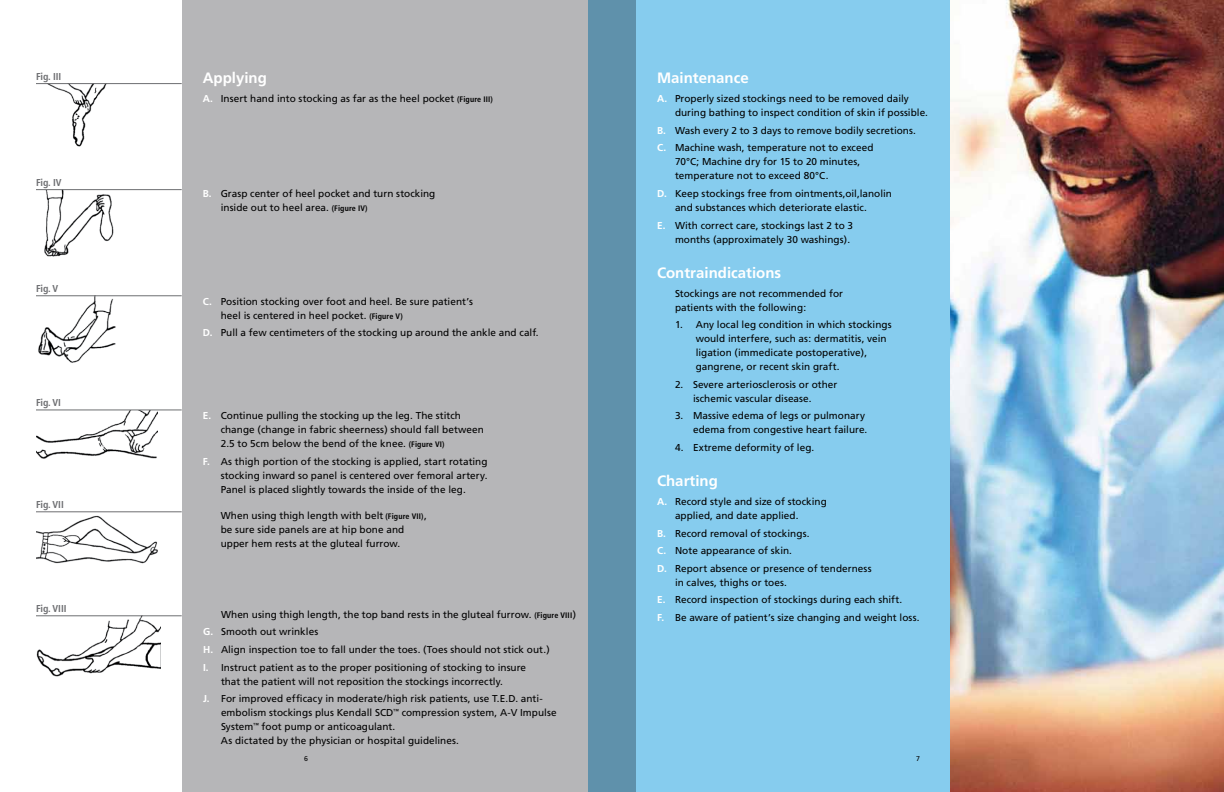
<style>
.page{position:relative;width:1224px;height:792px;background:#fff}
.page>*{position:absolute;margin:0;border:0;box-sizing:border-box;transform-origin:0 0}
.t1{font:700 15px "Frutiger";color:#fff}
.t2{font:10px/14px "Frutiger";letter-spacing:.005em;color:#000}
.t3{font:700 condensed 10px "Frutiger LT Std";color:#6d6e71}
.t4{font:7px "Frutiger";color:#000}
.s1{font-weight:700;color:#fff}
.s2{font-family:"Frutiger LT Std";font-weight:700;font-stretch:condensed;font-size:8px}
</style>
<div class="page">
<div style="left:182px;top:0;width:454px;height:792px;background:#b6b6b8"></div>
<svg style="left:588px;top:0;width:362px;height:792px;fill:#86ccee"></svg>
<img style="left:950px;top:0;width:274px;height:792px">
<img style="left:39px;top:84px;width:76px;height:63px">
<hr style="left:36px;top:83px;width:146px;height:1px;background:#6d6e71">
<img style="left:37px;top:296px;width:81px;height:67px">
<hr style="left:36px;top:295px;width:146px;height:1px;background:#6d6e71">
<img style="left:37px;top:190px;width:80px;height:67px">
<hr style="left:36px;top:189px;width:146px;height:1px;background:#6d6e71">
<img style="left:36px;top:411px;width:121px;height:48px">
<hr style="left:36px;top:409px;width:146px;height:1px;background:#6d6e71">
<img style="left:36px;top:616px;width:125px;height:61px">
<hr style="left:36px;top:615px;width:146px;height:1px;background:#6d6e71">
<img style="left:36px;top:515px;width:122px;height:49px">
<hr style="left:36px;top:511px;width:146px;height:1px;background:#6d6e71">
<p class="t3" style="left:36px;top:70px;width:27px">Fig. III</p>
<p class="t3" style="left:36px;top:176px;width:27px">Fig. IV</p>
<p class="t3" style="left:36px;top:282px;width:24px">Fig. V</p>
<p class="t3" style="left:36px;top:396px;width:27px">Fig. VI</p>
<p class="t3" style="left:36px;top:498px;width:29px">Fig. VII</p>
<p class="t3" style="left:36px;top:602px;width:32px">Fig. VIII</p>
<h1 class="t1" style="left:203px;top:69px;width:66px">Applying</h1>
<p class="t2" style="left:203px;top:92px;width:292px"><span class="s1">A.</span> Insert hand into stocking as far as the heel pocket <span class="s2">(Figure III)</span></p>
<p class="t2" style="left:221px;top:186px;width:216px;text-indent:-18px"><span class="s1">B.</span> Grasp center of heel pocket and turn stocking inside out to heel area. <span class="s2">(Figure IV)</span></p>
<p class="t2" style="left:221px;top:294px;width:254px;text-indent:-18px"><span class="s1">C.</span> Position stocking over foot and heel. Be sure patient’s heel is centered in heel pocket. <span class="s2">(Figure V)</span></p>
<p class="t2" style="left:203px;top:326px;width:338px"><span class="s1">D.</span> Pull a few centimeters of the stocking up around the ankle and calf.</p>
<p class="t2" style="left:221px;top:409px;width:265px;text-indent:-18px"><span class="s1">E.</span> Continue pulling the stocking up the leg. The stitch change (change in fabric sheerness) should fall between<br>2.5 to 5cm below the bend of the knee. <span class="s2">(Figure VI)</span></p>
<p class="t2" style="left:221px;top:454px;width:268px;text-align:justify;text-indent:-18px"><span class="s1">F.</span> As thigh portion of the stocking is applied, start rotating stocking inward so panel is centered over femoral artery.<br>Panel is placed slightly towards the inside of the leg.</p>
<p class="t2" style="left:221px;top:508px;width:208px">When using thigh length with belt <span class="s2">(Figure VII)</span>, be sure side panels are at hip bone and upper hem rests at the gluteal furrow.</p>
<p class="t2" style="left:203px;top:606px;width:374px;line-height:17.6px;text-indent:18px">When using thigh length, the top band rests in the gluteal furrow. <span class="s2">(Figure VIII</span>)<br><span class="s1">G.</span> Smooth out wrinkles<br><span class="s1">H.</span> Align inspection toe to fall under the toes. (Toes should not stick out.)<br><span class="s1">I.</span> Instruct patient as to the proper positioning of stocking to insure</p>
<p class="t2" style="left:203px;top:672px;width:341px;line-height:17.6px;text-indent:18px">that the patient will not reposition the stockings incorrectly.<br><span class="s1">J.</span> For improved efficacy in moderate/high risk patients, use T.E.D. anti-</p>
<p class="t2" style="left:221px;top:706px;width:337px">embolism stockings plus Kendall SCD<sup>™</sup> compression system, A-V Impulse<br>System<sup>™</sup> foot pump or anticoagulant.<br>As dictated by the physician or hospital guidelines.</p>
<h1 class="t1" style="left:657px;top:69px;width:93px">Maintenance</h1>
<p class="t2" style="left:675px;top:92px;width:255px;text-indent:-18px"><span class="s1">A.</span> Properly sized stockings need to be removed daily during bathing to inspect condition of skin if possible.</p>
<p class="t2" style="left:657px;top:122px;width:261px;line-height:17.6px"><span class="s1">B.</span> Wash every 2 to 3 days to remove bodily secretions.<br><span class="s1">C.</span> Machine wash, temperature not to exceed</p>
<p class="t2" style="left:675px;top:155px;width:187px">70°C; Machine dry for 15 to 20 minutes, temperature not to exceed 80°C.</p>
<p class="t2" style="left:675px;top:187px;width:218px;text-indent:-18px"><span class="s1">D.</span> Keep stockings free from ointments,oil,lanolin and substances which deteriorate elastic.</p>
<p class="t2" style="left:657px;top:218px;width:198px;text-align:right"><span class="s1">E.</span> With correct care, stockings last 2 to 3 months (approximately 30 washings).</p>
<h1 class="t1" style="left:657px;top:264px;width:126px">Contraindications</h1>
<p class="t2" style="left:675px;top:286px;width:170px">Stockings are not recommended for patients with the following:</p>
<p class="t2" style="left:696px;top:318px;width:197px;text-indent:-21px">1. Any local leg condition in which stockings would interfere, such as: dermatitis, vein ligation (immedicate postoperative), gangrene, or recent skin graft.</p>
<p class="t2" style="left:693px;top:377px;width:146px;text-indent:-18px">2. Severe arteriosclerosis or other ischemic vascular disease.</p>
<p class="t2" style="left:675px;top:409px;width:194px;text-align:right">3. Massive edema of legs or pulmonary edema from congestive heart failure.</p>
<p class="t2" style="left:675px;top:441px;width:141px">4. Extreme deformity of leg.</p>
<h1 class="t1" style="left:657px;top:472px;width:62px">Charting</h1>
<p class="t2" style="left:675px;top:495px;width:153px;text-indent:-18px"><span class="s1">A.</span> Record style and size of stocking applied, and date applied.</p>
<p class="t2" style="left:657px;top:524px;width:216px;line-height:17.6px"><span class="s1">B.</span> Record removal of stockings.<br><span class="s1">C.</span> Note appearance of skin.<br><span class="s1">D.</span> Report absence or presence of tenderness</p>
<p class="t2" style="left:657px;top:574px;width:264px;line-height:17.6px;text-indent:18px">in calves, thighs or toes.<br><span class="s1">E.</span> Record inspection of stockings during each shift.<br><span class="s1">F.</span> Be aware of patient’s size changing and weight loss.</p>
<p class="t4" style="left:304px;top:755px;width:5px">6</p>
<p class="t4" style="left:916px;top:755px;width:5px">7</p>
</div>
